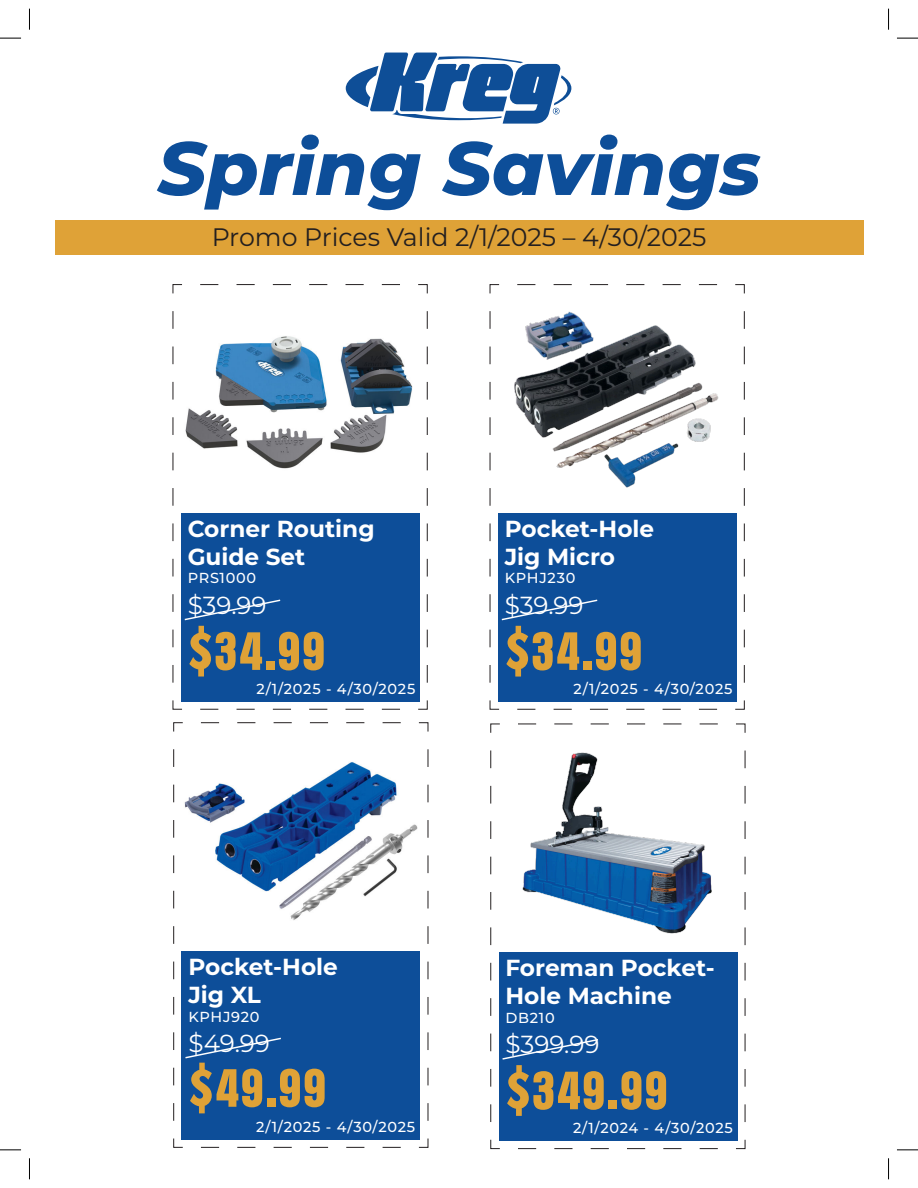
<style>
.page{position:relative;width:918px;height:1188px;background:#fff}
.page>*{position:absolute;margin:0;border:0;box-sizing:border-box;transform-origin:0 0}
.t1{font:italic 800 75.15px "Montserrat";color:#0d4e99}
.t2{font:58.05px "Anzeigen Gro";letter-spacing:.025em;color:#dfa237}
.t3{font:25.2px "Montserrat";color:#231f20}
.t4{font:24.75px "Montserrat";color:#fff}
.t5{font:700 23.25px/27.9px "Montserrat";color:#fff}
.t6{font:500 14.55px "Montserrat";letter-spacing:.05em;color:#fff}
</style>
<div class="page">
<svg style="left:200px;top:709px;width:200px;height:1px"></svg>
<svg style="left:173px;top:311px;width:1px;height:372px"></svg>
<svg style="left:427px;top:311px;width:1px;height:372px"></svg>
<svg style="left:200px;top:284px;width:200px;height:1px"></svg>
<svg style="left:172px;top:700px;width:10px;height:10px"></svg>
<svg style="left:418px;top:700px;width:10px;height:10px"></svg>
<div style="left:181px;top:513px;width:239px;height:189px;background:#0d4e99"></div>
<svg style="left:184px;top:599px;width:97px;height:22px"></svg>
<svg style="left:418px;top:284px;width:10px;height:10px"></svg>
<svg style="left:172px;top:284px;width:10px;height:10px"></svg>
<svg style="left:0;top:38px;width:21px;height:1px"></svg>
<svg style="left:897px;top:38px;width:21px;height:1px"></svg>
<svg style="left:0;top:1150px;width:21px;height:1px"></svg>
<svg style="left:897px;top:1150px;width:21px;height:1px"></svg>
<svg style="left:29px;top:9px;width:1px;height:21px"></svg>
<svg style="left:29px;top:1158px;width:1px;height:21px"></svg>
<svg style="left:888px;top:9px;width:1px;height:21px"></svg>
<svg style="left:888px;top:1158px;width:1px;height:21px"></svg>
<svg style="left:201px;top:1147px;width:200px;height:1px"></svg>
<svg style="left:173px;top:749px;width:1px;height:372px"></svg>
<svg style="left:428px;top:749px;width:1px;height:372px"></svg>
<svg style="left:200px;top:722px;width:201px;height:1px"></svg>
<svg style="left:173px;top:1138px;width:10px;height:10px"></svg>
<svg style="left:418px;top:1138px;width:11px;height:10px"></svg>
<div style="left:182px;top:951px;width:238px;height:189px;background:#0d4e99"></div>
<svg style="left:185px;top:1037px;width:96px;height:22px"></svg>
<svg style="left:418px;top:722px;width:11px;height:10px"></svg>
<svg style="left:173px;top:722px;width:10px;height:10px"></svg>
<svg style="left:518px;top:1148px;width:200px;height:1px"></svg>
<svg style="left:490px;top:750px;width:1px;height:372px"></svg>
<svg style="left:745px;top:750px;width:1px;height:372px"></svg>
<svg style="left:518px;top:724px;width:200px;height:1px"></svg>
<svg style="left:490px;top:1139px;width:10px;height:10px"></svg>
<svg style="left:736px;top:1139px;width:10px;height:10px"></svg>
<div style="left:499px;top:953px;width:238px;height:188px;background:#0d4e99"></div>
<svg style="left:502px;top:1039px;width:96px;height:21px"></svg>
<svg style="left:736px;top:723px;width:10px;height:10px"></svg>
<svg style="left:490px;top:723px;width:10px;height:10px"></svg>
<svg style="left:517px;top:709px;width:201px;height:1px"></svg>
<svg style="left:490px;top:311px;width:1px;height:372px"></svg>
<svg style="left:744px;top:311px;width:1px;height:372px"></svg>
<svg style="left:517px;top:284px;width:200px;height:1px"></svg>
<svg style="left:489px;top:700px;width:11px;height:10px"></svg>
<svg style="left:735px;top:700px;width:10px;height:10px"></svg>
<div style="left:498px;top:513px;width:239px;height:189px;background:#0d4e99"></div>
<svg style="left:501px;top:599px;width:97px;height:22px"></svg>
<svg style="left:735px;top:284px;width:10px;height:10px"></svg>
<svg style="left:489px;top:284px;width:11px;height:10px"></svg>
<div style="left:55px;top:220px;width:808px;height:34px;background:#dfa237"></div>
<svg style="left:346px;top:53px;width:225px;height:71px"></svg>
<img style="left:185px;top:336px;width:228px;height:133px">
<img style="left:514px;top:311px;width:205px;height:177px">
<img style="left:184px;top:762px;width:234px;height:158px">
<img style="left:522px;top:752px;width:190px;height:182px">
<h1 class="t1" style="left:158px;top:113px;width:605px">Spring Savings</h1>
<h3 class="t3" style="left:212px;top:220px;width:496px">Promo Prices Valid 2/1/2025 – 4/30/2025</h3>
<h3 class="t5" style="left:188px;top:514px;width:188px">Corner Routing<br>Guide Set</h3>
<p class="t6" style="left:188px;top:568px;width:70px">PRS1000</p>
<h3 class="t4" style="left:188px;top:588px;width:80px">$39.99</h3>
<h2 class="t2" style="left:188px;top:619px;width:139px">$34.99</h2>
<p class="t6" style="left:256px;top:678px;width:160px">2/1/2025 - 4/30/2025</p>
<h3 class="t5" style="left:505px;top:514px;width:151px">Pocket-Hole<br>Jig Micro</h3>
<p class="t6" style="left:505px;top:568px;width:72px">KPHJ230</p>
<h3 class="t4" style="left:505px;top:588px;width:80px">$39.99</h3>
<h2 class="t2" style="left:505px;top:619px;width:139px">$34.99</h2>
<p class="t6" style="left:574px;top:678px;width:160px">2/1/2025 - 4/30/2025</p>
<h3 class="t5" style="left:188px;top:952px;width:151px">Pocket-Hole<br>Jig XL</h3>
<p class="t6" style="left:188px;top:1006px;width:73px">KPHJ920</p>
<h3 class="t4" style="left:188px;top:1026px;width:83px">$49.99</h3>
<h2 class="t2" style="left:188px;top:1056px;width:140px">$49.99</h2>
<p class="t6" style="left:256px;top:1116px;width:160px">2/1/2025 - 4/30/2025</p>
<h3 class="t5" style="left:505px;top:953px;width:211px">Foreman Pocket-<br>Hole Machine</h3>
<p class="t6" style="left:505px;top:1007px;width:51px">DB210</p>
<h3 class="t4" style="left:505px;top:1028px;width:95px">$399.99</h3>
<h2 class="t2" style="left:505px;top:1058px;width:164px">$349.99</h2>
<p class="t6" style="left:573px;top:1118px;width:161px">2/1/2024 - 4/30/2025</p>
</div>
